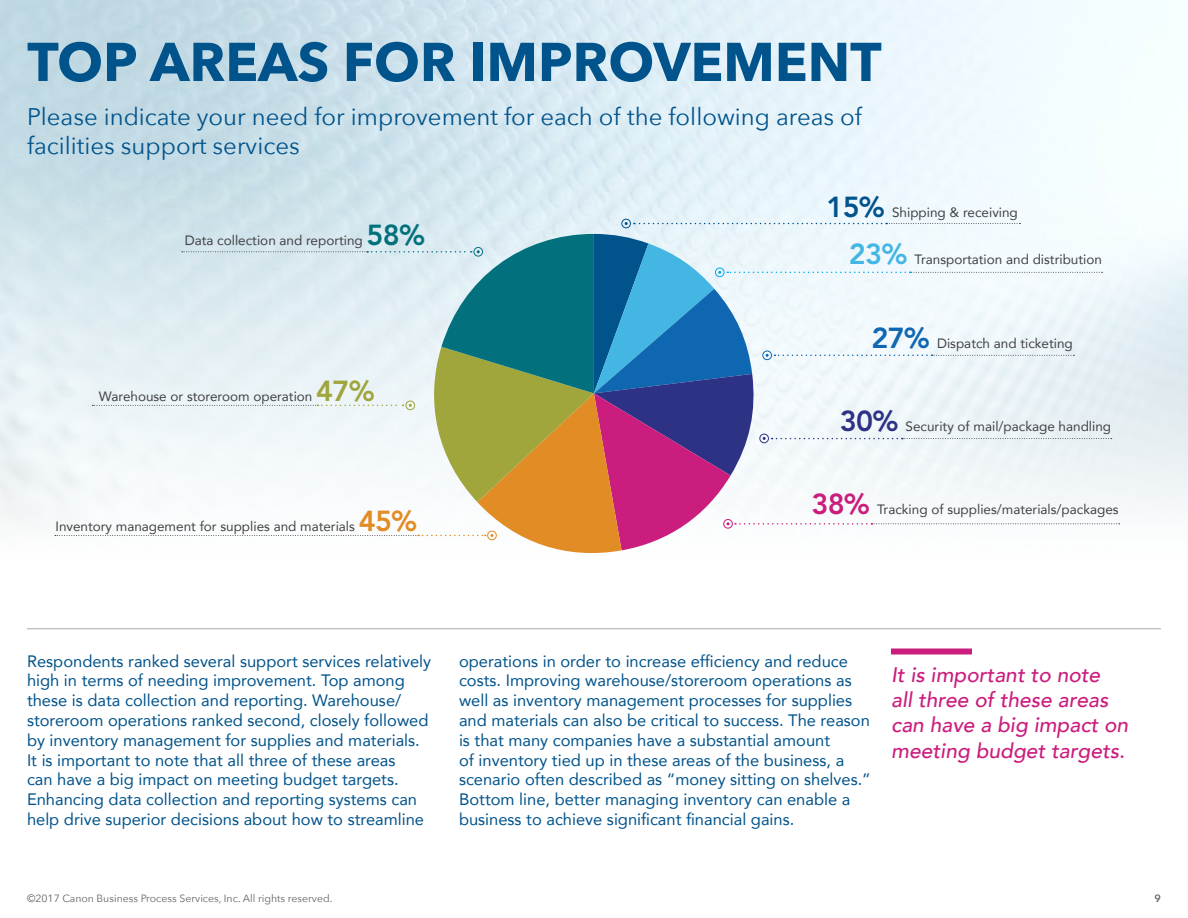
<style>
.page{position:relative;width:1188px;height:918px;background:#fff}
.page>*{position:absolute;margin:0;border:0;box-sizing:border-box;transform-origin:0 0}
.t1{font:700 54px "Avenir Next";color:#00538b}
.t2{font:24px/28.8px "Avenir Next";color:#00538b}
.t3{font:italic 500 21px/25.3px "Avenir";color:#cb1d7d}
.t4{font:16.5px/19.8px "Avenir";color:#00538b}
.t5{font:13.5px "Avenir";color:#414042}
.t6{font:10.5px "Avenir Next";color:#636466}
.t7{font:600 10.5px "Avenir Next";color:#636466}
.s1{font-family:"Avenir LT Std";font-weight:800;font-size:28.8px;color:#03717d}
.s2{font-family:"Avenir LT Std";font-weight:800;font-size:28.8px;color:#a0a53c}
.s3{font-family:"Avenir LT Std";font-weight:800;font-size:28.8px;color:#e28c25}
.s4{font-family:"Avenir LT Std";font-weight:800;font-size:28.8px;color:#00538b}
.s5{font-family:"Avenir LT Std";font-weight:800;font-size:28.8px;color:#43b6e3}
.s6{font-family:"Avenir LT Std";font-weight:800;font-size:28.8px;color:#0e67b0}
.s7{font-family:"Avenir LT Std";font-weight:800;font-size:28.8px;color:#2e3285}
.s8{font-family:"Avenir LT Std";font-weight:800;font-size:28.8px;color:#cb1d7d}
</style>
<div class="page">
<img style="left:0;top:0;width:1188px;height:649px">
<hr style="left:27px;top:628px;width:1134px;height:1px;background:#a7a9ac">
<div style="left:891px;top:649px;width:81px;height:6px;background:#cb1d7d"></div>
<svg style="left:55px;top:234px;width:1065px;height:326px"></svg>
<svg style="left:634px;top:223px;width:386px;height:1px"></svg>
<div style="left:621px;top:219px;width:10px;height:9px;border:1px solid #00538b;border-radius:50%"></div>
<h1 class="t1" style="left:27px;top:15px;width:856px">TOP AREAS FOR IMPROVEMENT</h1>
<h2 class="t2" style="left:27px;top:101px;width:836px">Please indicate your need for improvement for each of the following areas of facilities support services</h2>
<p class="t5" style="left:185px;top:229px;width:242px">Data collection and reporting <span class="s1">58%</span></p>
<p class="t5" style="left:99px;top:385px;width:277px">Warehouse or storeroom operation <span class="s2">47%</span></p>
<p class="t5" style="left:56px;top:515px;width:363px">Inventory management for supplies and materials <span class="s3">45%</span></p>
<p class="t5" style="left:826px;top:201px;width:193px"><span class="s4">15%</span> Shipping &amp; receiving</p>
<p class="t5" style="left:849px;top:249px;width:255px"><span class="s5">23%</span> Transportation and distribution</p>
<p class="t5" style="left:871px;top:332px;width:203px"><span class="s6">27%</span> Dispatch and ticketing</p>
<p class="t5" style="left:840px;top:415px;width:273px"><span class="s7">30%</span> Security of mail/package handling</p>
<p class="t5" style="left:811px;top:498px;width:309px"><span class="s8">38%</span> Tracking of supplies/materials/packages</p>
<p class="t4" style="left:27px;top:650px;width:406px">Respondents ranked several support services relatively high in terms of needing improvement. Top among these is data collection and reporting. Warehouse/ storeroom operations ranked second, closely followed by inventory management for supplies and materials.<br>It is important to note that all three of these areas<br>can have a big impact on meeting budget targets.<br>Enhancing data collection and reporting systems can help drive superior decisions about how to streamline</p>
<p class="t4" style="left:459px;top:650px;width:413px">operations in order to increase efficiency and reduce costs. Improving warehouse/storeroom operations as well as inventory management processes for supplies and materials can also be critical to success. The reason is that many companies have a substantial amount<br>of inventory tied up in these areas of the business, a scenario often described as “money sitting on shelves.” Bottom line, better managing inventory can enable a business to achieve significant financial gains.</p>
<p class="t3" style="left:891px;top:662px;width:239px">It is important to note<br>all three of these areas can have a big impact on meeting budget targets.</p>
<p class="t6" style="left:27px;top:889px;width:307px">©2017 Canon Business Process Services, Inc. All rights reserved.</p>
<p class="t7" style="left:1155px;top:889px;width:8px">9</p>
</div>
